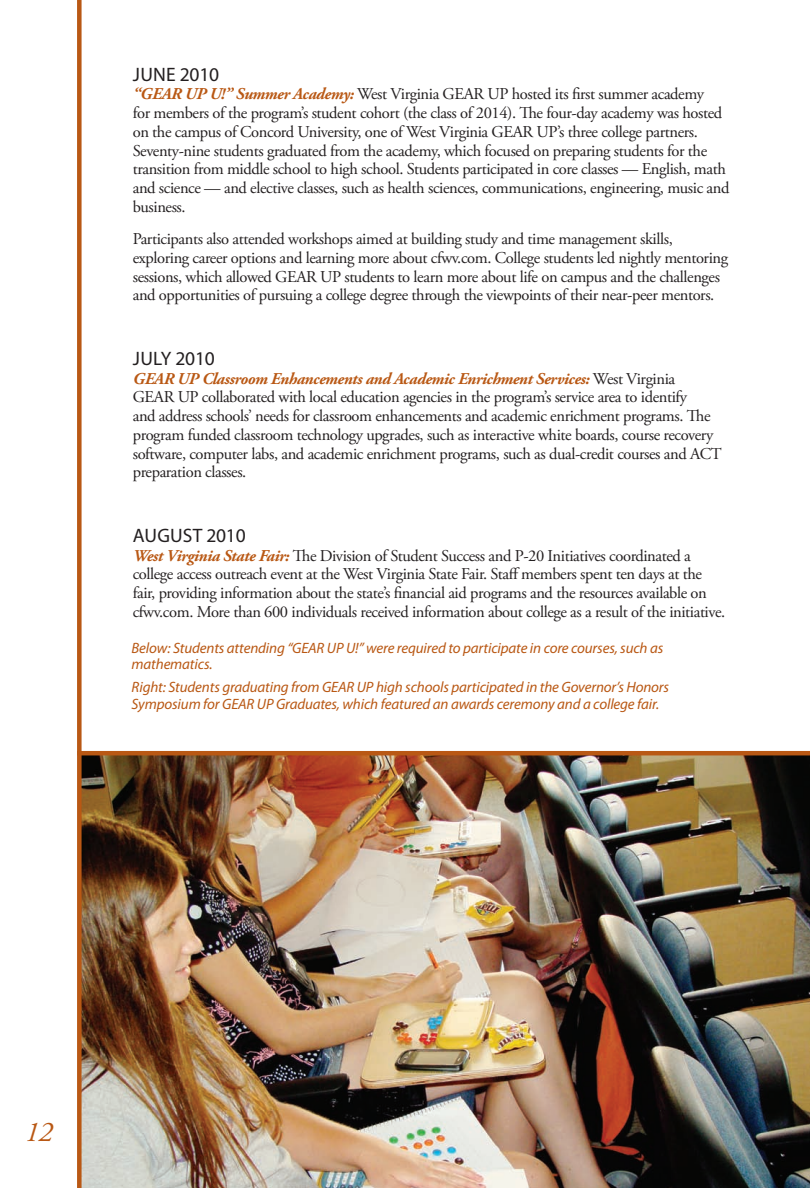
<style>
.page{position:relative;width:810px;height:1188px;background:#fff}
.page>*{position:absolute;margin:0;border:0;box-sizing:border-box;transform-origin:0 0}
.t1{font:italic 28.5px "Adobe Garamond Pro";color:#b95814}
.t2{font:19.5px "Myriad Pro";letter-spacing:-.01em;color:#231f20}
.t3{font:16.5px/18.8px "Adobe Garamond Pro";letter-spacing:-.025em;color:#231f20}
.t4{font:italic 15px/16.5px "Myriad Pro";letter-spacing:-.01em;color:#b95814}
.s1{font-weight:700;font-style:italic;color:#b95814}
</style>
<div class="page">
<img style="left:82px;top:755px;width:728px;height:433px">
<hr style="left:77px;top:751px;width:733px;height:4px;background:#b95814">
<div style="left:77px;top:0;width:5px;height:1188px;background:#b95814"></div>
<p class="t2" style="left:133px;top:62px;width:88px">JUNE 2010</p>
<p class="t3" style="left:133px;top:85px;width:598px"><span class="s1">“GEAR UP U!” Summer Academy:</span> West Virginia GEAR UP hosted its first summer academy<br>for members of the program’s student cohort (the class of 2014). The four-day academy was hosted on the campus of Concord University, one of West Virginia GEAR UP’s three college partners.<br>Seventy-nine students graduated from the academy, which focused on preparing students for the transition from middle school to high school. Students participated in core classes — English, math and science — and elective classes, such as health sciences, communications, engineering, music and business.</p>
<p class="t3" style="left:133px;top:230px;width:597px">Participants also attended workshops aimed at building study and time management skills, exploring career options and learning more about cfwv.com. College students led nightly mentoring sessions, which allowed GEAR UP students to learn more about life on campus and the challenges and opportunities of pursuing a college degree through the viewpoints of their near-peer mentors.</p>
<p class="t2" style="left:133px;top:346px;width:83px">JULY 2010</p>
<p class="t3" style="left:133px;top:370px;width:591px"><span class="s1">GEAR UP Classroom Enhancements and Academic Enrichment Services:</span> West Virginia<br>GEAR UP collaborated with local education agencies in the program’s service area to identify<br>and address schools’ needs for classroom enhancements and academic enrichment programs. The program funded classroom technology upgrades, such as interactive white boards, course recovery software, computer labs, and academic enrichment programs, such as dual-credit courses and ACT preparation classes.</p>
<p class="t2" style="left:133px;top:523px;width:114px">AUGUST 2010</p>
<p class="t3" style="left:133px;top:547px;width:594px"><span class="s1">West Virginia State Fair:</span> The Division of Student Success and P-20 Initiatives coordinated a college access outreach event at the West Virginia State Fair. Staff members spent ten days at the fair, providing information about the state’s financial aid programs and the resources available on cfwv.com. More than 600 individuals received information about college as a result of the initiative.</p>
<p class="t4" style="left:132px;top:639px;width:533px">Below: Students attending “GEAR UP U!” were required to participate in core courses, such as mathematics.</p>
<p class="t4" style="left:132px;top:679px;width:539px">Right: Students graduating from GEAR UP high schools participated in the Governor’s Honors<br>Symposium for GEAR UP Graduates, which featured an awards ceremony and a college fair.</p>
<h1 class="t1" style="left:25px;top:1115px;width:29px">12</h1>
</div>
